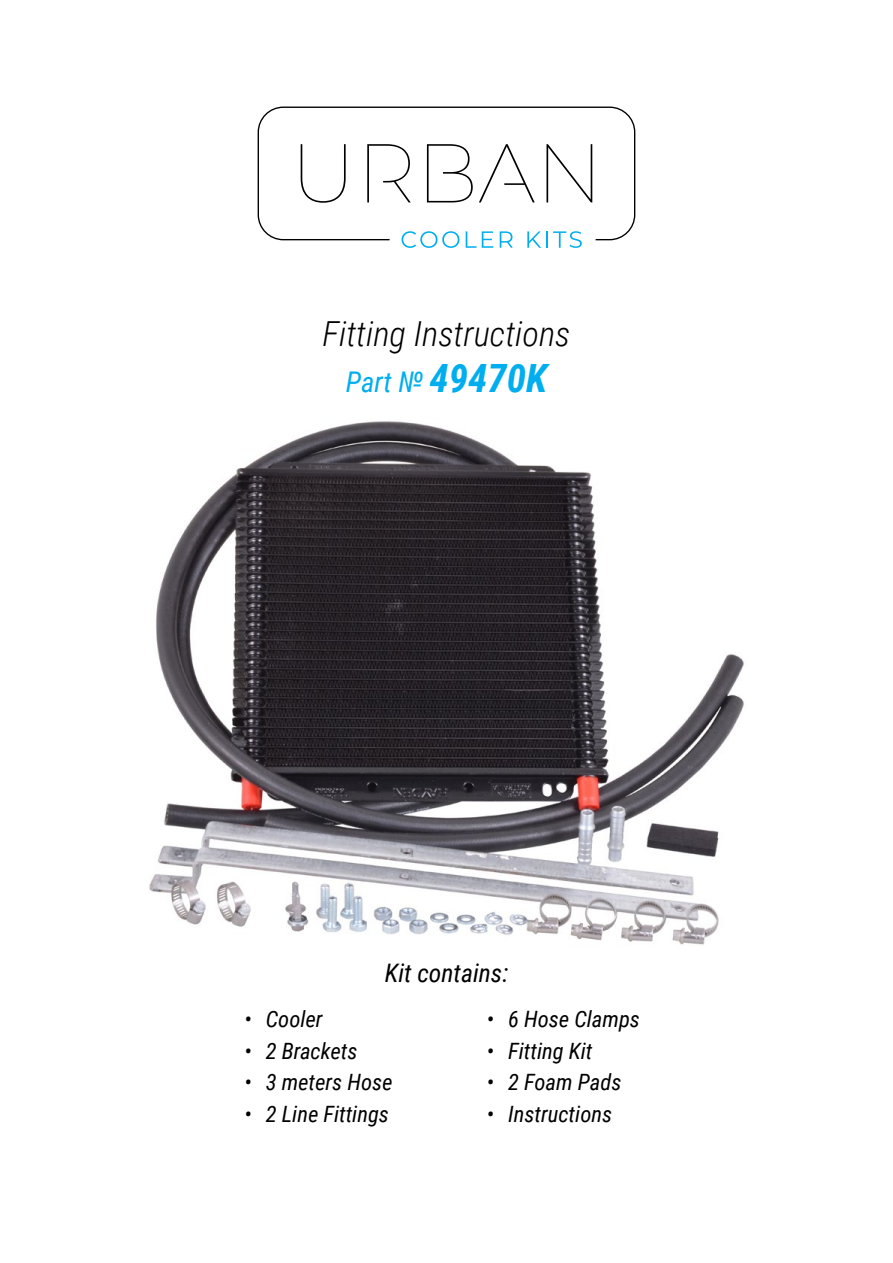
<style>
.page{position:relative;width:893px;height:1263px;background:#fff}
.page>*{position:absolute;margin:0;border:0;box-sizing:border-box;transform-origin:0 0}
.t1{font:italic 700 39px "Roboto Condensed";color:#00aeef}
.t2{font:italic 300 34.5px "Roboto Condensed";color:#000}
.t3{font:italic 25.5px "Roboto Condensed";color:#000}
.t4{font:italic 22.5px "Roboto Condensed";color:#000}
.s1{font-weight:400;font-size:28.5px}
</style>
<div class="page">
<img style="left:149px;top:421px;width:596px;height:524px">
<svg style="left:402px;top:240px;width:57px;height:8px"></svg>
<svg style="left:466px;top:240px;width:10px;height:8px"></svg>
<svg style="left:482px;top:240px;width:11px;height:8px"></svg>
<svg style="left:500px;top:240px;width:13px;height:8px"></svg>
<svg style="left:527px;top:240px;width:55px;height:8px"></svg>
<svg style="left:258px;top:107px;width:377px;height:133px"></svg>
<h2 class="t2" style="left:323px;top:309px;width:249px">Fitting Instructions</h2>
<h1 class="t1" style="left:346px;top:351px;width:203px"><span class="s1">Part №</span> 49470K</h1>
<p class="t3" style="left:385px;top:955px;width:125px">Kit contains:</p>
<p class="t4" style="left:244px;top:1003px;width:80px">• Cooler</p>
<p class="t4" style="left:244px;top:1035px;width:115px">• 2 Brackets</p>
<p class="t4" style="left:244px;top:1066px;width:150px">• 3 meters Hose</p>
<p class="t4" style="left:244px;top:1098px;width:146px">• 2 Line Fittings</p>
<p class="t4" style="left:487px;top:1003px;width:155px">• 6 Hose Clamps</p>
<p class="t4" style="left:487px;top:1035px;width:107px">• Fitting Kit</p>
<p class="t4" style="left:487px;top:1066px;width:136px">• 2 Foam Pads</p>
<p class="t4" style="left:487px;top:1098px;width:127px">• Instructions</p>
</div>
